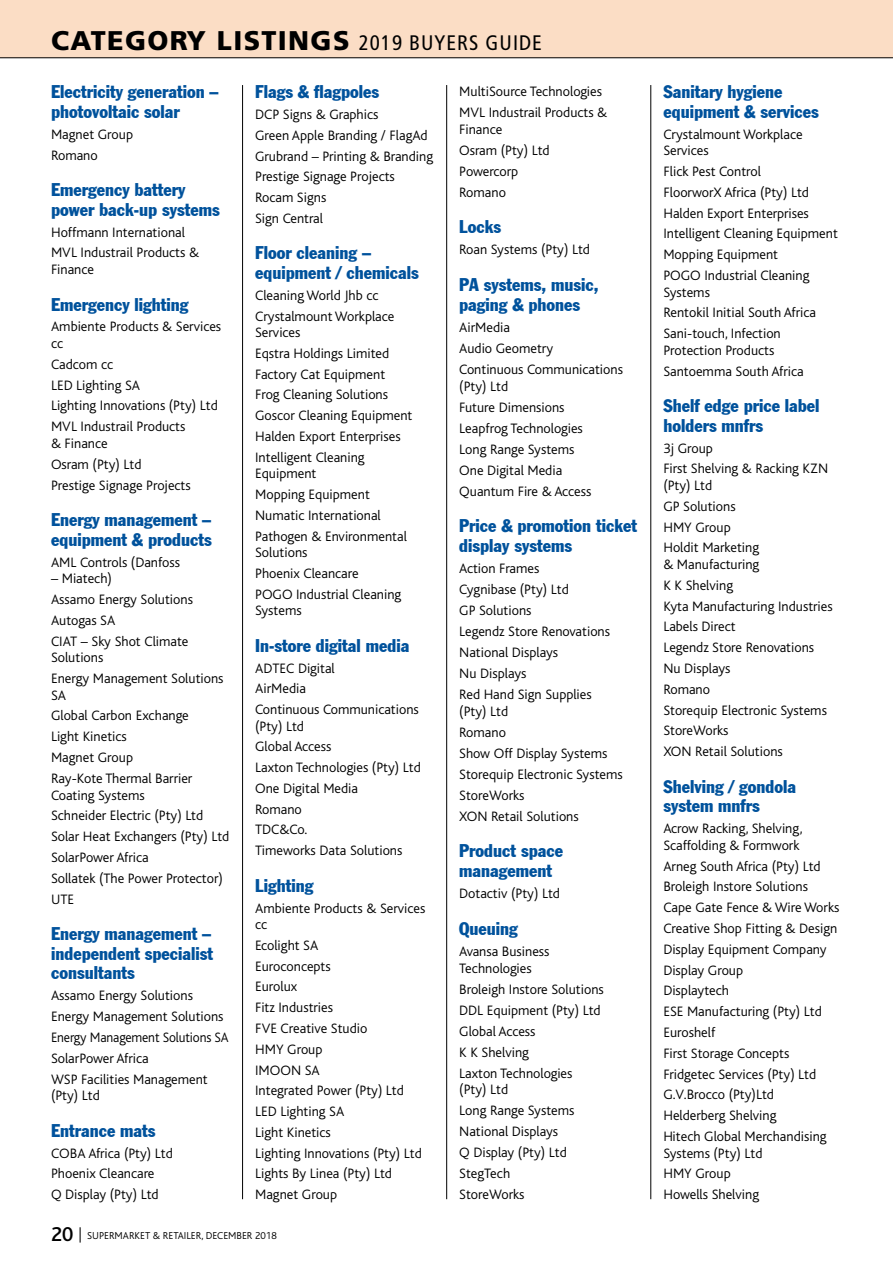
<style>
.page{position:relative;width:893px;height:1263px;background:#fff}
.page>*{position:absolute;margin:0;border:0;box-sizing:border-box;transform-origin:0 0}
.t1{font:900 27px "Frutiger";letter-spacing:.05em;color:#000}
.t2{font:18px/19.6px "Franklin Gothic Condensed";color:#00529c}
.t3{font:300 14.25px/20.9px "Bliss";color:#000}
.t4{font:300 10.5px "Bliss";color:#000}
.s1{font-weight:400;font-stretch:condensed;font-size:21px}
.s2{font-weight:500;font-size:21px}
.s3{font-size:15px}
</style>
<div class="page">
<hr style="left:242px;top:85px;width:1px;height:1114px;background:#000">
<hr style="left:446px;top:85px;width:1px;height:1114px;background:#000">
<hr style="left:650px;top:85px;width:1px;height:1114px;background:#000">
<div style="left:0;top:0;width:893px;height:57px;background:#fbddc5"></div>
<hr style="left:0;top:57px;width:893px;height:1px;background:#000">
<h1 class="t1" style="left:51px;top:24px;width:492px">CATEGORY LISTINGS <span class="s1">2019 BUYERS GUIDE</span></h1>
<p class="t2" style="left:51px;top:82px;width:169px">Electricity generation – photovoltaic solar</p>
<p class="t3" style="left:51px;top:124px;width:84px">Magnet Group<br>Romano</p>
<p class="t2" style="left:51px;top:180px;width:170px">Emergency battery power back-up systems</p>
<p class="t3" style="left:51px;top:222px;width:150px">Hoffmann International<br>MVL Industrail Products &amp;</p>
<p class="t3" style="left:51px;top:259px;width:45px">Finance</p>
<p class="t2" style="left:51px;top:294px;width:139px">Emergency lighting</p>
<p class="t3" style="left:51px;top:319px;width:172px;line-height:16.5px">Ambiente Products &amp; Services cc</p>
<p class="t3" style="left:51px;top:354px;width:168px">Cadcom cc<br>LED Lighting SA<br>Lighting Innovations (Pty) Ltd<br>MVL Industrail Products</p>
<p class="t3" style="left:51px;top:433px;width:141px">&amp; Finance<br>Osram (Pty) Ltd<br>Prestige Signage Projects</p>
<p class="t2" style="left:51px;top:510px;width:162px">Energy management – equipment &amp; products</p>
<p class="t3" style="left:51px;top:552px;width:131px">AML Controls (Danfoss</p>
<p class="t3" style="left:51px;top:568px;width:143px">– Miatech)<br>Assamo Energy Solutions<br>Autogas SA<br>CIAT – Sky Shot Climate</p>
<p class="t3" style="left:51px;top:647px;width:174px">Solutions<br>Energy Management Solutions</p>
<p class="t3" style="left:51px;top:685px;width:143px">SA<br>Global Carbon Exchange<br>Light Kinetics<br>Magnet Group<br>Ray-Kote Thermal Barrier</p>
<p class="t3" style="left:51px;top:785px;width:180px">Coating Systems<br>Schneider Electric (Pty) Ltd<br>Solar Heat Exchangers (Pty) Ltd<br>SolarPower Africa<br>Sollatek (The Power Protector)<br>UTE</p>
<p class="t2" style="left:51px;top:924px;width:164px;text-align:justify">Energy management – independent specialist consultants</p>
<p class="t3" style="left:51px;top:985px;width:179px">Assamo Energy Solutions<br>Energy Management Solutions<br>Energy Management Solutions SA<br>SolarPower Africa<br>WSP Facilities Management</p>
<p class="t3" style="left:51px;top:1085px;width:50px">(Pty) Ltd</p>
<p class="t2" style="left:51px;top:1120px;width:106px">Entrance mats</p>
<p class="t3" style="left:51px;top:1143px;width:123px">COBA Africa (Pty) Ltd<br>Phoenix Cleancare<br>Q Display (Pty) Ltd</p>
<p class="t2" style="left:255px;top:82px;width:125px">Flags &amp; flagpoles</p>
<p class="t3" style="left:255px;top:104px;width:179px">DCP Signs &amp; Graphics<br>Green Apple Branding / FlagAd<br>Grubrand – Printing &amp; Branding<br>Prestige Signage Projects<br>Rocam Signs<br>Sign Central</p>
<p class="t2" style="left:255px;top:243px;width:165px">Floor cleaning – equipment / chemicals</p>
<p class="t3" style="left:255px;top:285px;width:141px">Cleaning World Jhb cc<br>Crystalmount Workplace</p>
<p class="t3" style="left:255px;top:322px;width:159px">Services<br>Eqstra Holdings Limited<br>Factory Cat Equipment<br>Frog Cleaning Solutions<br>Goscor Cleaning Equipment<br>Halden Export Enterprises<br>Intelligent Cleaning</p>
<p class="t3" style="left:255px;top:463px;width:153px">Equipment<br>Mopping Equipment<br>Numatic International<br>Pathogen &amp; Environmental</p>
<p class="t3" style="left:255px;top:542px;width:148px">Solutions<br>Phoenix Cleancare<br>POGO Industrial Cleaning</p>
<p class="t3" style="left:255px;top:600px;width:48px">Systems</p>
<p class="t2" style="left:255px;top:635px;width:156px">In-store digital media</p>
<p class="t3" style="left:255px;top:658px;width:165px">ADTEC Digital<br>AirMedia<br>Continuous Communications</p>
<p class="t3" style="left:255px;top:716px;width:167px">(Pty) Ltd<br>Global Access<br>Laxton Technologies (Pty) Ltd<br>One Digital Media<br>Romano<br>TDC&amp;Co.<br>Timeworks Data Solutions</p>
<p class="t2" style="left:255px;top:875px;width:60px">Lighting</p>
<p class="t3" style="left:255px;top:900px;width:172px;line-height:16.5px">Ambiente Products &amp; Services cc</p>
<p class="t3" style="left:255px;top:935px;width:168px">Ecolight SA<br>Euroconcepts<br>Eurolux<br>Fitz Industries<br>FVE Creative Studio<br>HMY Group<br>IMOON SA<br>Integrated Power (Pty) Ltd<br>LED Lighting SA<br>Light Kinetics<br>Lighting Innovations (Pty) Ltd<br>Lights By Linea (Pty) Ltd<br>Magnet Group</p>
<p class="t4" style="left:51px;top:1229px;width:227px"><span class="s2">20</span> <span class="s3">|</span> SUPERMARKET &amp; RETAILER, DECEMBER 2018</p>
<p class="t3" style="left:459px;top:81px;width:150px">MultiSource Technologies<br>MVL Industrail Products &amp;</p>
<p class="t3" style="left:459px;top:119px;width:92px">Finance<br>Osram (Pty) Ltd<br>Powercorp<br>Romano</p>
<p class="t2" style="left:459px;top:217px;width:43px">Locks</p>
<p class="t3" style="left:459px;top:240px;width:132px">Roan Systems (Pty) Ltd</p>
<p class="t2" style="left:459px;top:275px;width:141px">PA systems, music, paging &amp; phones</p>
<p class="t3" style="left:459px;top:317px;width:165px">AirMedia<br>Audio Geometry<br>Continuous Communications</p>
<p class="t3" style="left:459px;top:376px;width:134px">(Pty) Ltd<br>Future Dimensions<br>Leapfrog Technologies<br>Long Range Systems<br>One Digital Media<br>Quantum Fire &amp; Access</p>
<p class="t2" style="left:459px;top:516px;width:179px">Price &amp; promotion ticket display systems</p>
<p class="t3" style="left:459px;top:558px;width:152px">Action Frames<br>Cygnibase (Pty) Ltd<br>GP Solutions<br>Legendz Store Renovations<br>National Displays<br>Nu Displays<br>Red Hand Sign Supplies</p>
<p class="t3" style="left:459px;top:701px;width:165px">(Pty) Ltd<br>Romano<br>Show Off Display Systems<br>Storequip Electronic Systems<br>StoreWorks<br>XON Retail Solutions</p>
<p class="t2" style="left:459px;top:841px;width:105px">Product space management</p>
<p class="t3" style="left:459px;top:883px;width:102px">Dotactiv (Pty) Ltd</p>
<p class="t2" style="left:459px;top:918px;width:60px">Queuing</p>
<p class="t3" style="left:459px;top:943px;width:92px;line-height:16.8px">Avansa Business<br>Technologies</p>
<p class="t3" style="left:459px;top:979px;width:146px">Broleigh Instore Solutions<br>DDL Equipment (Pty) Ltd<br>Global Access<br>K K Shelving<br>Laxton Technologies</p>
<p class="t3" style="left:459px;top:1079px;width:117px">(Pty) Ltd<br>Long Range Systems<br>National Displays<br>Q Display (Pty) Ltd<br>StegTech<br>StoreWorks</p>
<p class="t2" style="left:663px;top:82px;width:157px">Sanitary hygiene equipment &amp; services</p>
<p class="t3" style="left:663px;top:126px;width:141px;line-height:16.5px">Crystalmount Workplace<br>Services</p>
<p class="t3" style="left:663px;top:161px;width:176px">Flick Pest Control<br>FloorworX Africa (Pty) Ltd<br>Halden Export Enterprises<br>Intelligent Cleaning Equipment<br>Mopping Equipment<br>POGO Industrial Cleaning</p>
<p class="t3" style="left:663px;top:282px;width:154px">Systems<br>Rentokil Initial South Africa<br>Sani-touch, Infection</p>
<p class="t3" style="left:663px;top:340px;width:142px">Protection Products<br>Santoemma South Africa</p>
<p class="t2" style="left:663px;top:396px;width:158px">Shelf edge price label holders mnfrs</p>
<p class="t3" style="left:663px;top:438px;width:166px">3j Group<br>First Shelving &amp; Racking KZN</p>
<p class="t3" style="left:663px;top:475px;width:97px">(Pty) Ltd<br>GP Solutions<br>HMY Group<br>Holdit Marketing</p>
<p class="t3" style="left:663px;top:554px;width:171px">&amp; Manufacturing<br>K K Shelving<br>Kyta Manufacturing Industries<br>Labels Direct<br>Legendz Store Renovations<br>Nu Displays<br>Romano<br>Storequip Electronic Systems<br>StoreWorks<br>XON Retail Solutions</p>
<p class="t2" style="left:663px;top:776px;width:134px">Shelving / gondola system mnfrs</p>
<p class="t3" style="left:663px;top:820px;width:141px;line-height:16.5px">Acrow Racking, Shelving,<br>Scaffolding &amp; Formwork</p>
<p class="t3" style="left:663px;top:856px;width:178px">Arneg South Africa (Pty) Ltd<br>Broleigh Instore Solutions<br>Cape Gate Fence &amp; Wire Works<br>Creative Shop Fitting &amp; Design<br>Display Equipment Company<br>Display Group<br>Displaytech<br>ESE Manufacturing (Pty) Ltd<br>Euroshelf<br>First Storage Concepts<br>Fridgetec Services (Pty) Ltd<br>G.V.Brocco (Pty)Ltd<br>Helderberg Shelving<br>Hitech Global Merchandising</p>
<p class="t3" style="left:663px;top:1143px;width:101px">Systems (Pty) Ltd<br>HMY Group<br>Howells Shelving</p>
</div>
